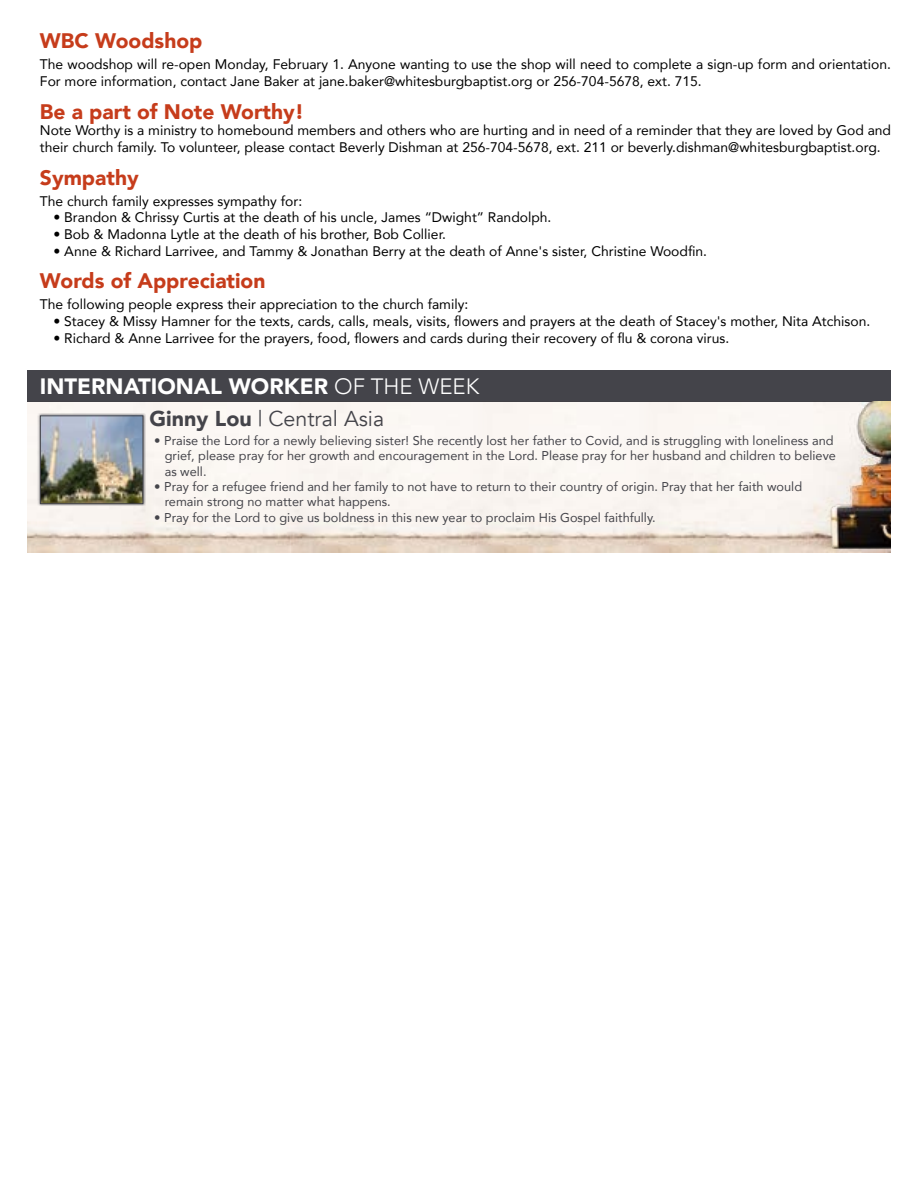
<style>
.page{position:relative;width:918px;height:1188px;background:#fff}
.page>*{position:absolute;margin:0;border:0;box-sizing:border-box;transform-origin:0 0}
.t1{font:900 22.2px "Avenir";color:#fff}
.t2{font:21.45px "Avenir";color:#44444a}
.t3{font:900 21px "Avenir";color:#c63c1b}
.t4{font:13.8px/16.6px "Avenir";color:#000}
.t5{font:12.75px/15.3px "Avenir";color:#44444a}
.s1{font-weight:300}
.s2{font-weight:900}
</style>
<div class="page">
<img style="left:659px;top:402px;width:165px;height:150px">
<img style="left:27px;top:402px;width:127px;height:150px">
<div style="left:27px;top:370px;width:864px;height:32px;background:#44444a"></div>
<img style="left:824px;top:402px;width:67px;height:150px">
<div style="left:38px;top:413px;width:108px;height:93px;background:#44444a;opacity:.75"></div>
<img style="left:42px;top:417px;width:99px;height:85px">
<div style="left:40px;top:415px;width:103px;height:89px;border:1px solid #44444a"></div>
<h3 class="t3" style="left:40px;top:23px;width:164px">WBC Woodshop</h3>
<p class="t4" style="left:40px;top:56px;width:853px">The woodshop will re-open Monday, February 1. Anyone wanting to use the shop will need to complete a sign-up form and orientation.<br>For more information, contact Jane Baker at jane.baker@whitesburgbaptist.org or 256-704-5678, ext. 715.</p>
<h3 class="t3" style="left:40px;top:93px;width:266px">Be a part of Note Worthy!</h3>
<p class="t4" style="left:40px;top:122px;width:853px">Note Worthy is a ministry to homebound members and others who are hurting and in need of a reminder that they are loved by God and their church family. To volunteer, please contact Beverly Dishman at 256-704-5678, ext. 211 or beverly.dishman@whitesburgbaptist.org.</p>
<h3 class="t3" style="left:40px;top:159px;width:100px">Sympathy</h3>
<p class="t4" style="left:40px;top:192px;width:264px">The church family expresses sympathy for:</p>
<p class="t4" style="left:53px;top:209px;width:500px">• Brandon &amp; Chrissy Curtis at the death of his uncle, James “Dwight” Randolph.</p>
<p class="t4" style="left:53px;top:225px;width:394px">• Bob &amp; Madonna Lytle at the death of his brother, Bob Collier.</p>
<p class="t4" style="left:53px;top:242px;width:655px">• Anne &amp; Richard Larrivee, and Tammy &amp; Jonathan Berry at the death of Anne's sister, Christine Woodfin.</p>
<h3 class="t3" style="left:40px;top:263px;width:227px">Words of Appreciation</h3>
<p class="t4" style="left:40px;top:296px;width:430px">The following people express their appreciation to the church family:</p>
<p class="t4" style="left:53px;top:313px;width:818px">• Stacey &amp; Missy Hamner for the texts, cards, calls, meals, visits, flowers and prayers at the death of Stacey's mother, Nita Atchison.</p>
<p class="t4" style="left:53px;top:329px;width:677px">• Richard &amp; Anne Larrivee for the prayers, food, flowers and cards during their recovery of flu &amp; corona virus.</p>
<h1 class="t1" style="left:40px;top:367px;width:441px">INTERNATIONAL WORKER <span class="s1">OF THE WEEK</span></h1>
<h2 class="t2" style="left:150px;top:406px;width:236px"><span class="s2">Ginny Lou</span> | Central Asia</h2>
<p class="t5" style="left:165px;top:433px;width:673px;text-indent:-11px">• Praise the Lord for a newly believing sister! She recently lost her father to Covid, and is struggling with loneliness and grief, please pray for her growth and encouragement in the Lord. Please pray for her husband and children to believe as well.</p>
<p class="t5" style="left:165px;top:478px;width:639px;text-indent:-11px">• Pray for a refugee friend and her family to not have to return to their country of origin. Pray that her faith would remain strong no matter what happens.</p>
<p class="t5" style="left:154px;top:509px;width:503px">• Pray for the Lord to give us boldness in this new year to proclaim His Gospel faithfully.</p>
</div>
